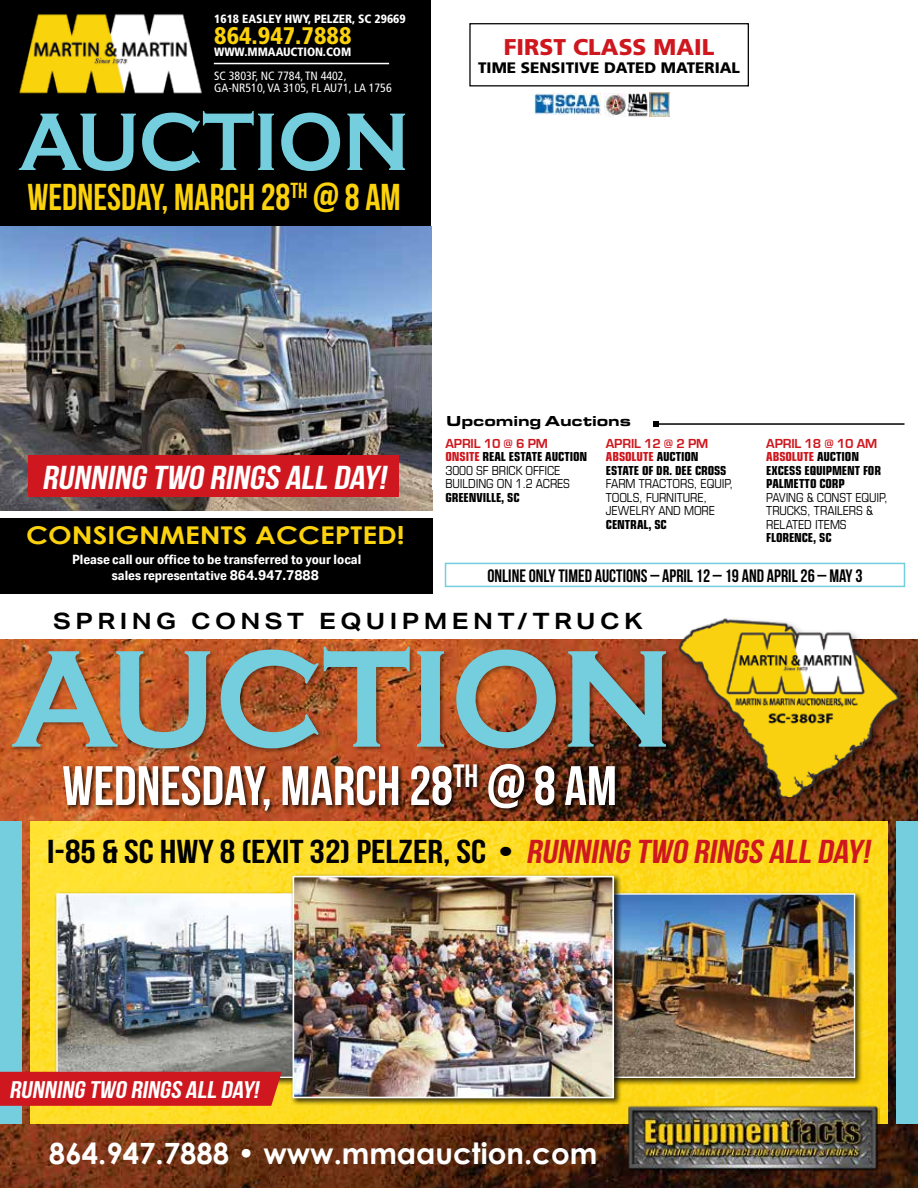
<style>
.page{position:relative;width:918px;height:1188px;background:#fff}
.page>*{position:absolute;margin:0;border:0;box-sizing:border-box;transform-origin:0 0}
.t1{font:700 143.25px "Copperplate Gothic";letter-spacing:-.01em;color:#75cedd;scale:.91 1}
.t2{font:700 84.6px "Copperplate Gothic";letter-spacing:-.01em;color:#75cedd;scale:.91 1}
.t3{font:55.5px "Bebas Neue";color:#fff}
.t4{font:37.35px "Bebas Neue";color:#fbd20c}
.t5{font:33.15px "Bebas Neue";color:#000;scale:1.18 1}
.t6{font:italic 33.15px "Bebas Neue";color:#fff;scale:1.18 1}
.t7{font:700 29.25px "Century Gothic";color:#fff}
.t8{font:700 24.45px "Century Gothic";color:#fbd20c;scale:1.15 1}
.t9{font:italic 24px "Bebas Neue";color:#fff;scale:1.18 1}
.t10{font:900 condensed 24px "Frutiger";color:#fbd20c}
.t11{font:900 22.8px "Frutiger";color:#ce171e}
.t12{font:700 22.5px "Aktiv Grotesk Ex";letter-spacing:.2em;color:#000}
.t13{font:18px "Bebas Neue";color:#000}
.t14{font:900 15.15px "Frutiger";color:#000}
.t15{font:900 15px "Eurostile Ext";letter-spacing:-.01em;color:#000}
.t16{font:13.5px/13.5px "Eurostile Con Hea";letter-spacing:-.01em;color:#000}
.t17{font:13.5px/13.5px "Eurostile Con";letter-spacing:-.01em;color:#000}
.t18{font:700 13.5px "Eurostile";letter-spacing:-.01em;color:#ce171e}
.t19{font:700 12.9px/16.5px "Aktiv Grotesk Cd";color:#fff;text-align:center;scale:1.15 1}
.t20{font:condensed 12px/12px "Frutiger";color:#fff}
.t21{font:900 condensed 12px "Frutiger";color:#fff}
.s1{color:#ce171e}
.s2{font-size:14.25px}
.s3{font-style:italic;color:#ce171e}
</style>
<div class="page">
<img style="left:0;top:640px;width:918px;height:548px">
<div style="left:0;top:0;width:431px;height:240px;background:#000"></div>
<img style="left:19px;top:14px;width:183px;height:80px">
<div style="left:0;top:518px;width:432px;height:76px;background:#000"></div>
<hr style="left:214px;top:63px;width:175px;height:1px;background:#fff">
<svg style="left:30px;top:822px;width:858px;height:302px;background:#fddc26"></svg>
<img style="left:0;top:226px;width:432px;height:285px">
<div style="left:469px;top:23px;width:280px;height:63px;border:1px solid #000"></div>
<img style="left:605px;top:93px;width:21px;height:23px">
<img style="left:628px;top:93px;width:42px;height:23px">
<img style="left:534px;top:94px;width:67px;height:21px">
<div style="left:675px;top:616px;width:236px;height:193px;background:#000;opacity:.4"></div>
<img style="left:678px;top:587px;width:224px;height:210px">
<div style="left:62px;top:763px;width:558px;height:53px;background:#000;opacity:.75"></div>
<div style="left:10px;top:646px;width:662px;height:108px;background:#000;opacity:.4"></div>
<div style="left:0;top:822px;width:21px;height:302px;background:#75cedd"></div>
<div style="left:897px;top:822px;width:21px;height:302px;background:#75cedd"></div>
<div style="left:586px;top:891px;width:277px;height:195px;background:#000;opacity:.75"></div>
<img style="left:622px;top:895px;width:231px;height:181px">
<div style="left:588px;top:893px;width:267px;height:185px;border:1px solid #fff"></div>
<img style="left:58px;top:895px;width:232px;height:181px">
<div style="left:290px;top:874px;width:332px;height:232px;background:#000;opacity:.75"></div>
<img style="left:296px;top:879px;width:315px;height:216px">
<div style="left:293px;top:876px;width:321px;height:222px;border:2px solid #fff"></div>
<img style="left:627px;top:1101px;width:253px;height:75px">
<div style="left:29px;top:455px;width:370px;height:42px;background:#ce171e"></div>
<div style="left:0;top:1072px;width:282px;height:34px;background:#ce171e"></div>
<hr style="left:656px;top:423px;width:248px;height:2px;background:#000">
<svg style="left:653px;top:421px;width:6px;height:6px"></svg>
<div style="left:445px;top:563px;width:460px;height:24px;border:2px solid #75cedd"></div>
<p class="t21" style="left:214px;top:11px;width:193px">1618 EASLEY HWY, PELZER, SC 29669</p>
<h3 class="t10" style="left:214px;top:21px;width:139px">864.947.7888</h3>
<p class="t21" style="left:214px;top:44px;width:139px">WWW.MMAAUCTION.COM</p>
<p class="t20" style="left:214px;top:69px;width:179px">SC 3803F, NC 7784, TN 4402,<br>GA-NR510, VA 3105, FL AU71, LA 1756</p>
<h2 class="t2" style="left:18px;top:95px;width:431px">AUCTION</h2>
<h3 class="t4" style="left:28px;top:177px;width:375px">WEDNESDAY, MARCH 28<sup>th</sup> @ 8 AM</h3>
<h3 class="t11" style="left:504px;top:33px;width:212px">FIRST CLASS MAIL</h3>
<p class="t14" style="left:478px;top:58px;width:263px">TIME SENSITIVE DATED MATERIAL</p>
<p class="t15" style="left:446px;top:410px;width:186px">Upcoming Auctions</p>
<p class="t18" style="left:446px;top:436px;width:104px">APRIL 10 @ 6 PM</p>
<p class="t16" style="left:446px;top:449px;width:143px"><span class="s1">ONSITE</span> REAL ESTATE AUCTION</p>
<p class="t17" style="left:446px;top:463px;width:126px">3000 SF BRICK OFFICE<br>BUILDING ON 1.2 ACRES</p>
<p class="t16" style="left:446px;top:490px;width:76px">GREENVILLE, SC</p>
<p class="t18" style="left:766px;top:436px;width:113px">APRIL 18 @ 10 AM</p>
<p class="t16" style="left:766px;top:449px;width:116px"><span class="s1">ABSOLUTE</span> AUCTION<br>EXCESS EQUIPMENT FOR<br>PALMETTO CORP</p>
<p class="t17" style="left:766px;top:490px;width:123px">PAVING &amp; CONST EQUIP,<br>TRUCKS, TRAILERS &amp;<br>RELATED ITEMS</p>
<p class="t16" style="left:766px;top:530px;width:67px">FLORENCE, SC</p>
<h3 class="t13" style="left:487px;top:566px;width:377px">ONLINE ONLY TIMED AUCTIONS – APRIL 12 – 19 AND APRIL 26 – MAY 3</h3>
<p class="t18" style="left:606px;top:436px;width:104px">APRIL 12 @ 2 PM</p>
<p class="t16" style="left:606px;top:449px;width:122px"><span class="s1">ABSOLUTE</span> AUCTION<br>ESTATE OF DR. DEE CROSS</p>
<p class="t17" style="left:606px;top:476px;width:129px">FARM TRACTORS, EQUIP,<br>TOOLS, FURNITURE,<br>JEWELRY AND MORE</p>
<p class="t16" style="left:606px;top:517px;width:62px">CENTRAL, SC</p>
<h3 class="t6" style="left:42px;top:459px;width:298px">RUNNING TWO RINGS ALL DAY!</h3>
<h3 class="t8" style="left:26px;top:520px;width:331px">CONSIGNMENTS ACCEPTED!</h3>
<p class="t19" style="left:72px;top:551px;width:253px">Please call our office to be transferred to your local sales representative <span class="s2">864.947.7888</span></p>
<h3 class="t12" style="left:53px;top:607px;width:591px">SPRING CONST EQUIPMENT/TRUCK</h3>
<h1 class="t1" style="left:11px;top:620px;width:729px">AUCTION</h1>
<h3 class="t3" style="left:62px;top:755px;width:556px">WEDNESDAY, MARCH 28<sup>th</sup> @ 8 AM</h3>
<h3 class="t5" style="left:47px;top:833px;width:703px">I-85 &amp; SC HWY 8 (EXIT 32) PELZER, SC • <span class="s3">RUNNING TWO RINGS ALL DAY!</span></h3>
<h3 class="t9" style="left:9px;top:1077px;width:216px">RUNNING TWO RINGS ALL DAY!</h3>
<h3 class="t7" style="left:49px;top:1135px;width:550px">864.947.7888 • www.mmaauction.com</h3>
</div>
